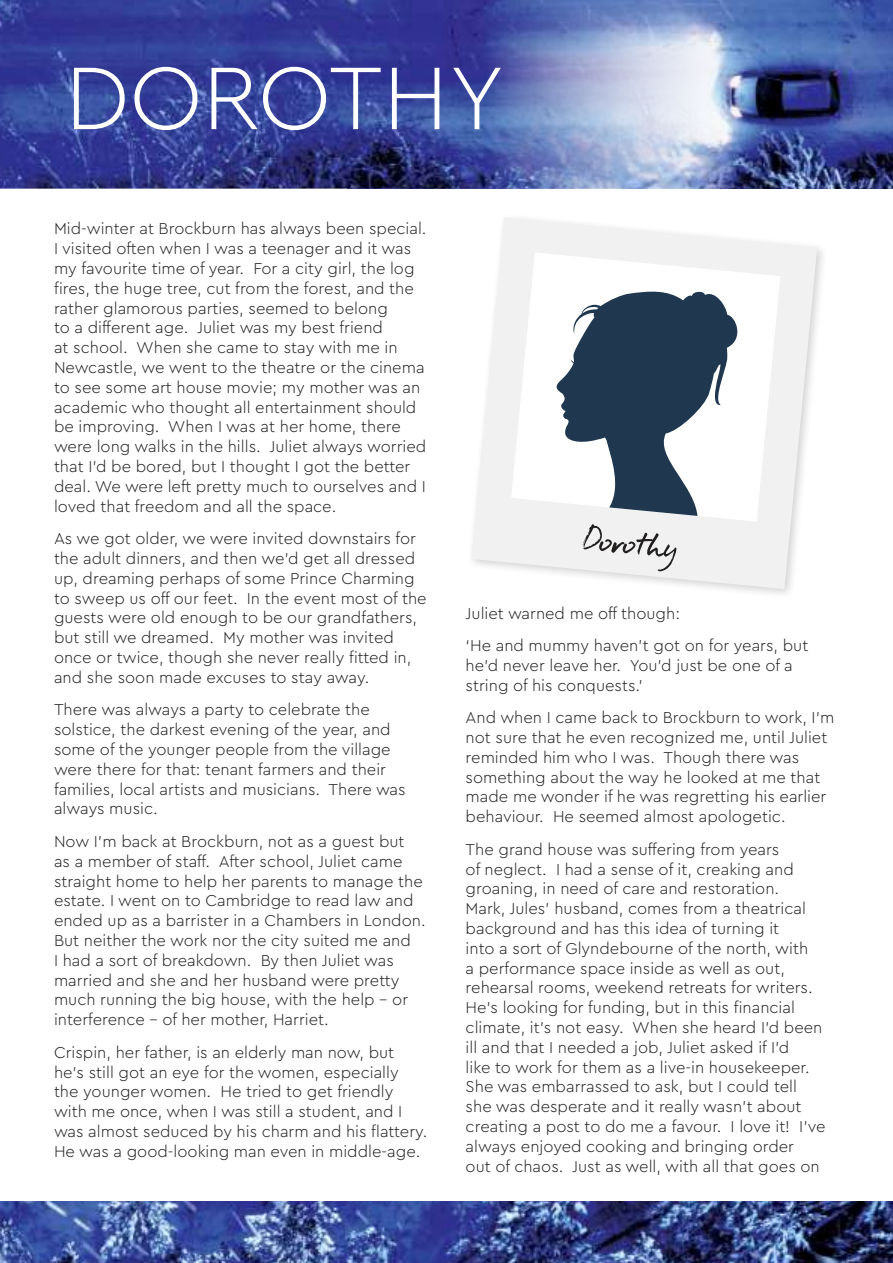
<style>
.page{position:relative;width:893px;height:1263px;background:#fff}
.page>*{position:absolute;margin:0;border:0;box-sizing:border-box;transform-origin:0 0}
.t1{font:300 93px "Cera Pro";color:#fff}
.t2{font:63px "Aroha";color:#221f1f}
.t3{font:300 16.5px/19.8px "Cera Pro";color:#221f1f}
</style>
<div class="page">
<img style="left:783px;top:0;width:109px;height:189px">
<img style="left:0;top:0;width:783px;height:189px">
<img style="left:0;top:1201px;width:892px;height:62px">
<svg style="left:471px;top:218px;width:346px;height:371px;fill:#f1f1f2"></svg>
<svg style="left:511px;top:252px;width:269px;height:270px"></svg>
<svg style="left:554px;top:289px;width:191px;height:229px"></svg>
<h1 class="t1" style="left:65px;top:57px;width:442px">DOROTHY</h1>
<p class="t3" style="left:54px;top:220px;width:374px">Mid-winter at Brockburn has always been special.<br>I visited often when I was a teenager and it was my favourite time of year. For a city girl, the log fires, the huge tree, cut from the forest, and the rather glamorous parties, seemed to belong<br>to a different age. Juliet was my best friend<br>at school. When she came to stay with me in Newcastle, we went to the theatre or the cinema to see some art house movie; my mother was an academic who thought all entertainment should be improving. When I was at her home, there were long walks in the hills. Juliet always worried that I’d be bored, but I thought I got the better deal. We were left pretty much to ourselves and I loved that freedom and all the space.</p>
<p class="t3" style="left:54px;top:529px;width:374px">As we got older, we were invited downstairs for the adult dinners, and then we’d get all dressed up, dreaming perhaps of some Prince Charming to sweep us off our feet. In the event most of the guests were old enough to be our grandfathers, but still we dreamed. My mother was invited once or twice, though she never really fitted in, and she soon made excuses to stay away.</p>
<p class="t3" style="left:54px;top:701px;width:353px">There was always a party to celebrate the solstice, the darkest evening of the year, and some of the younger people from the village were there for that: tenant farmers and their families, local artists and musicians. There was always music.</p>
<p class="t3" style="left:54px;top:832px;width:373px">Now I’m back at Brockburn, not as a guest but<br>as a member of staff. After school, Juliet came straight home to help her parents to manage the estate. I went on to Cambridge to read law and ended up as a barrister in a Chambers in London.<br>But neither the work nor the city suited me and<br>I had a sort of breakdown. By then Juliet was married and she and her husband were pretty much running the big house, with the help - or interference - of her mother, Harriet.</p>
<p class="t3" style="left:54px;top:1043px;width:375px">Crispin, her father, is an elderly man now, but he’s still got an eye for the women, especially the younger women. He tried to get friendly with me once, when I was still a student, and I was almost seduced by his charm and his flattery.<br>He was a good-looking man even in middle-age.</p>
<h2 class="t2" style="left:586px;top:506px;width:97px;rotate:5deg">Dorothy</h2>
<p class="t3" style="left:466px;top:597px;width:344px;line-height:32.5px">Juliet warned me off though:<br>‘He and mummy haven’t got on for years, but</p>
<p class="t3" style="left:466px;top:656px;width:329px">he’d never leave her. You’d just be one of a string of his conquests.’</p>
<p class="t3" style="left:466px;top:708px;width:370px">And when I came back to Brockburn to work, I’m not sure that he even recognized me, until Juliet reminded him who I was. Though there was something about the way he looked at me that made me wonder if he was regretting his earlier behaviour. He seemed almost apologetic.</p>
<p class="t3" style="left:466px;top:840px;width:361px">The grand house was suffering from years<br>of neglect. I had a sense of it, creaking and groaning, in need of care and restoration.<br>Mark, Jules’ husband, comes from a theatrical background and has this idea of turning it<br>into a sort of Glyndebourne of the north, with<br>a performance space inside as well as out, rehearsal rooms, weekend retreats for writers.<br>He’s looking for funding, but in this financial climate, it’s not easy. When she heard I’d been ill and that I needed a job, Juliet asked if I’d<br>like to work for them as a live-in housekeeper.<br>She was embarrassed to ask, but I could tell she was desperate and it really wasn’t about creating a post to do me a favour. I love it! I’ve always enjoyed cooking and bringing order<br>out of chaos. Just as well, with all that goes on</p>
</div>
